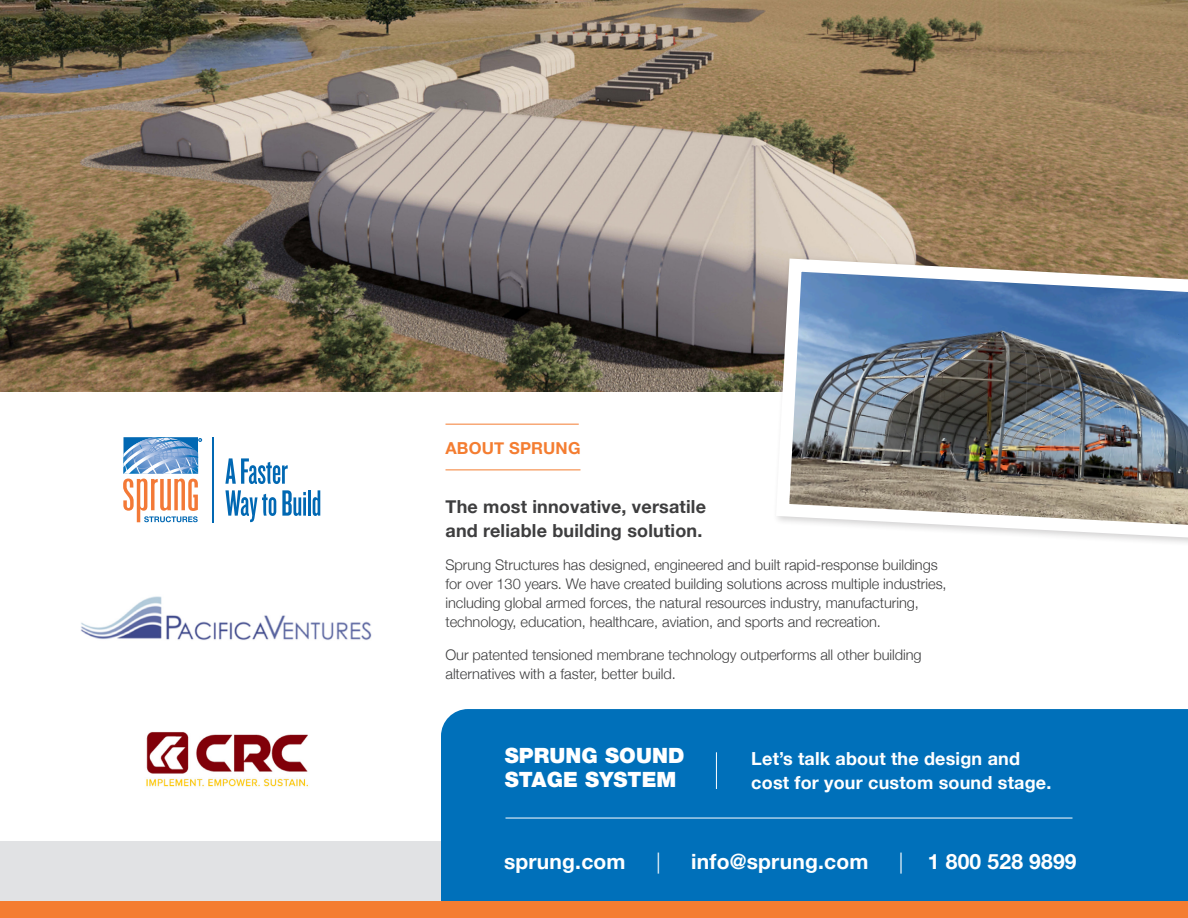
<style>
.page{position:relative;width:1188px;height:918px;background:#fff}
.page>*{position:absolute;margin:0;border:0;box-sizing:border-box;transform-origin:0 0}
.t1{font:700 21px "Helvetica Neue";letter-spacing:.01em;color:#fff}
.t2{font:900 21px/24px "Helvetica Neue LT";letter-spacing:.005em;color:#fff}
.t3{font:300 21px "Helvetica Neue";color:#fff}
.t4{font:700 18px/24px "Helvetica Neue";letter-spacing:.01em;color:#3e3e3f}
.t5{font:700 18px/23.2px "Helvetica Neue";letter-spacing:.01em;color:#fff}
.t6{font:700 16.5px "Helvetica Neue";letter-spacing:.01em;color:#f47d31}
.t7{font:300 14.7px/19.2px "Helvetica Neue";letter-spacing:-.005em;color:#3e3e3f}
.s1{font-weight:300}
</style>
<div class="page">
<img style="left:0;top:0;width:1188px;height:392px">
<div style="left:0;top:842px;width:1188px;height:76px;background:#e1e2e4"></div>
<div style="left:441px;top:709px;width:747px;height:192px;background:#0070ba"></div>
<hr style="left:506px;top:818px;width:566px;height:1px;background:#fff">
<hr style="left:716px;top:752px;width:1px;height:37px;background:#fff">
<svg style="left:225px;top:458px;width:63px;height:26px"></svg>
<svg style="left:225px;top:490px;width:51px;height:32px"></svg>
<svg style="left:282px;top:490px;width:24px;height:26px"></svg>
<hr style="left:303px;top:497px;width:3px;height:19px;background:#0168b3">
<hr style="left:308px;top:490px;width:3px;height:26px;background:#0168b3">
<svg style="left:313px;top:490px;width:7px;height:26px"></svg>
<svg style="left:123px;top:437px;width:79px;height:85px"></svg>
<hr style="left:212px;top:437px;width:2px;height:85px;background:#0168b3">
<div style="left:0;top:901px;width:1188px;height:17px;background:#f47d31"></div>
<hr style="left:446px;top:424px;width:133px;height:1px;background:#f47d31">
<hr style="left:446px;top:470px;width:134px;height:1px;background:#f47d31">
<img style="left:146px;top:732px;width:162px;height:55px">
<img style="left:81px;top:596px;width:291px;height:44px">
<img style="left:769px;top:252px;width:419px;height:291px">
<p class="t6" style="left:446px;top:435px;width:137px">ABOUT SPRUNG</p>
<p class="t4" style="left:446px;top:495px;width:262px">The most innovative, versatile and reliable building solution.</p>
<p class="t7" style="left:446px;top:554px;width:503px">Sprung Structures has designed, engineered and built rapid-response buildings for over 130 years. We have created building solutions across multiple industries, including global armed forces, the natural resources industry, manufacturing, technology, education, healthcare, aviation, and sports and recreation.</p>
<p class="t7" style="left:446px;top:644px;width:478px">Our patented tensioned membrane technology outperforms all other building alternatives with a faster, better build.</p>
<p class="t2" style="left:505px;top:744px;width:181px">SPRUNG SOUND<br>STAGE SYSTEM</p>
<p class="t5" style="left:751px;top:748px;width:302px">Let’s talk about the design and cost for your custom sound stage.</p>
<p class="t1" style="left:504px;top:845px;width:123px">sprung.com</p>
<p class="t3" style="left:656px;top:844px;width:6px">|</p>
<p class="t1" style="left:691px;top:845px;width:179px">info@sprung.com</p>
<p class="t1" style="left:899px;top:845px;width:179px"><span class="s1">|</span> 1 800 528 9899</p>
</div>
